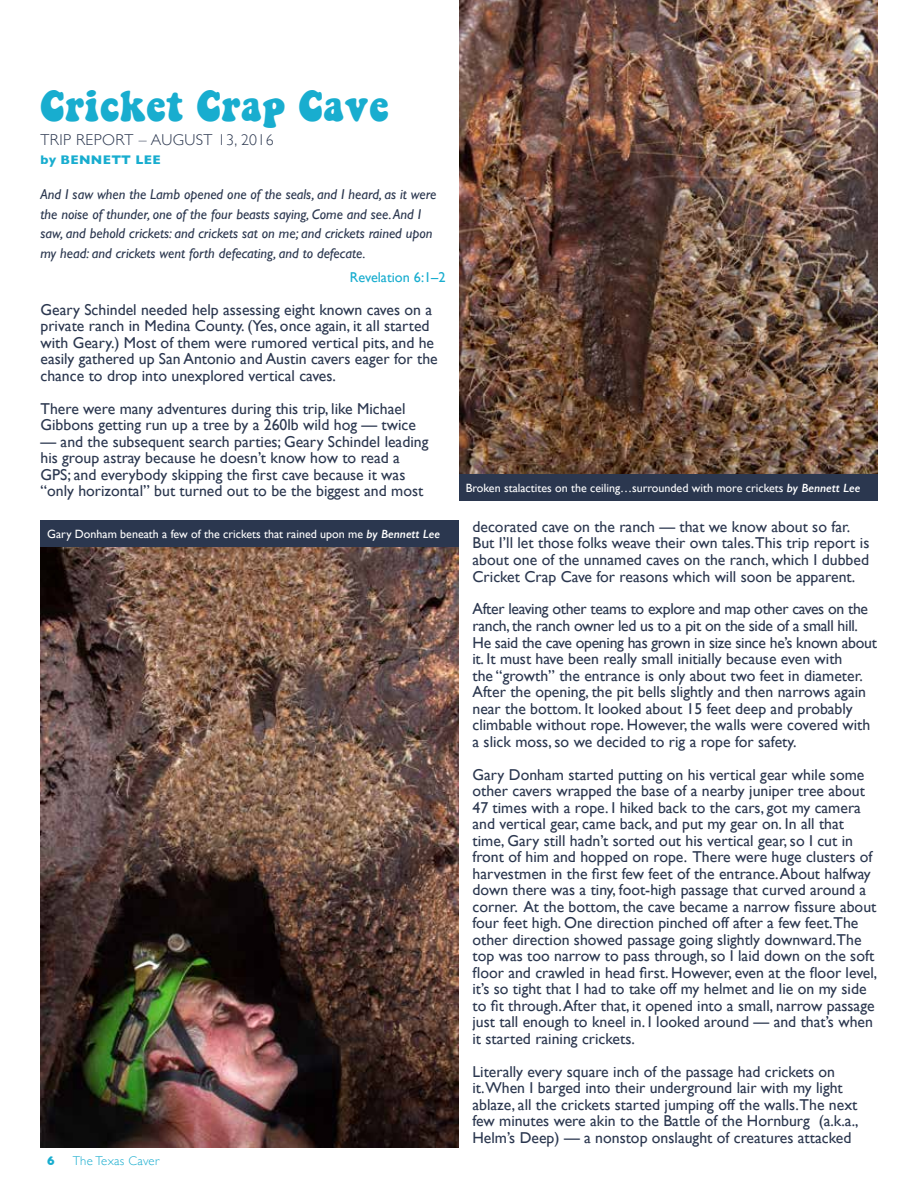
<style>
.page{position:relative;width:918px;height:1188px;background:#fff}
.page>*{position:absolute;margin:0;border:0;box-sizing:border-box;transform-origin:0 0}
.t1{font:40.5px "Keepon Truckin";letter-spacing:.02em;color:#18adcf}
.t2{font:15.75px/16.5px "Gill Sans";color:#2b374f}
.t3{font:300 15.75px "Gill Sans";letter-spacing:.025em;color:#2b374f}
.t4{font:italic 14.25px/19.5px "Gill Sans";color:#2b374f}
.t5{font:14.25px "Gill Sans";color:#18adcf}
.t6{font:700 12.75px "Gill Sans";letter-spacing:.025em;color:#18adcf}
.t7{font:300 12.75px "Gill Sans";letter-spacing:.025em;color:#18adcf}
.t8{font:12px "Gill Sans";color:#fff}
.s1{font-weight:600;font-style:italic}
</style>
<div class="page">
<img style="left:40px;top:546px;width:419px;height:602px">
<img style="left:459px;top:0;width:419px;height:475px">
<div style="left:459px;top:475px;width:419px;height:26px;background:#2b374f"></div>
<div style="left:40px;top:520px;width:419px;height:26px;background:#2b374f"></div>
<h1 class="t1" style="left:40px;top:88px;width:349px">Cricket Crap Cave</h1>
<p class="t3" style="left:40px;top:127px;width:235px">Trip Report – August 13, 2016</p>
<p class="t6" style="left:40px;top:150px;width:122px">BY BENN ETT LEE</p>
<p class="t4" style="left:40px;top:184px;width:397px">And I saw when the Lamb opened one of the seals, and I heard, as it were the noise of thunder, one of the four beasts saying, Come and see. And I saw, and behold crickets: and crickets sat on me; and crickets rained upon my head: and crickets went forth defecating, and to defecate.</p>
<p class="t5" style="left:350px;top:268px;width:97px">Revelation 6:1–2</p>
<p class="t2" style="left:40px;top:301px;width:399px">Geary Schindel needed help assessing eight known caves on a private ranch in Medina County. (Yes, once again, it all started with Geary.) Most of them were rumored vertical pits, and he easily gathered up San Antonio and Austin cavers eager for the chance to drop into unexplored vertical caves.</p>
<p class="t2" style="left:40px;top:400px;width:377px">There were many adventures during this trip, like Michael<br>Gibbons getting run up a tree by a 260lb wild hog — twice</p>
<p class="t2" style="left:40px;top:433px;width:389px">— and the subsequent search parties; Geary Schindel leading his group astray because he doesn’t know how to read a GPS; and everybody skipping the first cave because it was “only horizontal” but turned out to be the biggest and most</p>
<p class="t8" style="left:47px;top:527px;width:394px">Gary Donham beneath a few of the crickets that rained upon me <span class="s1">by Bennett Lee</span></p>
<p class="t6" style="left:47px;top:1151px;width:9px">6</p>
<p class="t7" style="left:73px;top:1151px;width:89px">The Texas Caver</p>
<p class="t8" style="left:466px;top:481px;width:396px">Broken stalactites on the ceiling…surrounded with more crickets <span class="s1">by Bennett Lee</span></p>
<p class="t2" style="left:473px;top:518px;width:398px">decorated cave on the ranch — that we know about so far.<br>But I’ll let those folks weave their own tales.This trip report is about one of the unnamed caves on the ranch, which I dubbed Cricket Crap Cave for reasons which will soon be apparent.</p>
<p class="t2" style="left:473px;top:601px;width:406px">After leaving other teams to explore and map other caves on the ranch, the ranch owner led us to a pit on the side of a small hill.<br>He said the cave opening has grown in size since he’s known about it. It must have been really small initially because even with<br>the “growth” the entrance is only about two feet in diameter.<br>After the opening, the pit bells slightly and then narrows again near the bottom. It looked about 15 feet deep and probably climbable without rope. However, the walls were covered with a slick moss, so we decided to rig a rope for safety.</p>
<p class="t2" style="left:473px;top:766px;width:406px">Gary Donham started putting on his vertical gear while some other cavers wrapped the base of a nearby juniper tree about 47 times with a rope. I hiked back to the cars, got my camera and vertical gear, came back, and put my gear on. In all that time, Gary still hadn’t sorted out his vertical gear, so I cut in front of him and hopped on rope. There were huge clusters of harvestmen in the first few feet of the entrance. About halfway down there was a tiny, foot-high passage that curved around a corner. At the bottom, the cave became a narrow fissure about four feet high. One direction pinched off after a few feet.The other direction showed passage going slightly downward.The top was too narrow to pass through, so I laid down on the soft floor and crawled in head first. However, even at the floor level, it’s so tight that I had to take off my helmet and lie on my side to fit through. After that, it opened into a small, narrow passage just tall enough to kneel in. I looked around — and that’s when it started raining crickets.</p>
<p class="t2" style="left:473px;top:1063px;width:388px">Literally every square inch of the passage had crickets on it.When I barged into their underground lair with my light ablaze, all the crickets started jumping off the walls.The next few minutes were akin to the Battle of the Hornburg (a.k.a., Helm’s Deep) — a nonstop onslaught of creatures attacked</p>
</div>
